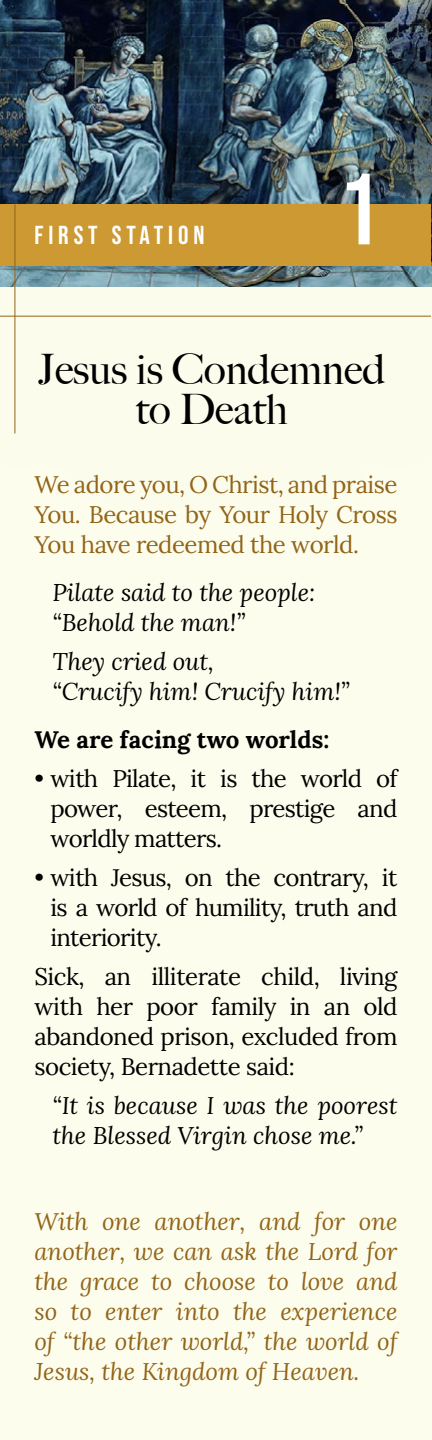
<style>
.page{position:relative;width:432px;height:1440px;background:#fcfded}
.page>*{position:absolute;margin:0;border:0;box-sizing:border-box;transform-origin:0 0}
.t1{font:700 101px "Bebas Neue Pro";color:#fff}
.t2{font:500 42px/40px "Big Caslon";color:#000;text-align:center}
.t3{font:700 26px "Bebas Neue Pro";letter-spacing:.19em;color:#fff}
.t4{font:24px/30px "Lora";letter-spacing:-.03em;color:#000;text-align:justify}
.t5{font:italic 24px/30px "Lora";color:#926418;text-align:justify}
.t6{font:italic 24px/30px "Lora";color:#000}
.t7{font:24px/30px "Lora";letter-spacing:-.02em;color:#926418;text-align:justify}
.t8{font:700 24px "Lora";color:#000}
</style>
<div class="page">
<img style="left:0;top:0;width:432px;height:287px">
<div style="left:0;top:204px;width:431px;height:62px;background:#c93"></div>
<hr style="left:0;top:316px;width:431px;height:1px;background:#926418">
<hr style="left:14px;top:204px;width:1px;height:229px;background:#926418">
<p class="t3" style="left:34px;top:220px;width:172px">FIRST STATION</p>
<h1 class="t1" style="left:345px;top:152px;width:31px">1</h1>
<h2 class="t2" style="left:38px;top:348px;width:349px">Jesus is Condemned to Death</h2>
<p class="t7" style="left:34px;top:468px;width:365px">We adore you, O Christ, and praise You. Because by Your Holy Cross You have redeemed the world.</p>
<p class="t6" style="left:52px;top:577px;width:264px">Pilate said to the people: “Behold the man!”</p>
<p class="t6" style="left:52px;top:646px;width:299px">They cried out,<br>“Crucify him! Crucify him!”</p>
<p class="t8" style="left:34px;top:719px;width:296px">We are facing two worlds:</p>
<p class="t4" style="left:50px;top:762px;width:349px;text-indent:-16px">• with Pilate, it is the world of power, esteem, prestige and worldly matters.</p>
<p class="t4" style="left:50px;top:861px;width:349px;text-indent:-16px">• with Jesus, on the contrary, it is a world of humility, truth and interiority.</p>
<p class="t4" style="left:34px;top:960px;width:365px">Sick, an illiterate child, living with her poor family in an old abandoned prison, excluded from society, Bernadette said:</p>
<p class="t6" style="left:52px;top:1090px;width:346px">“It is because I was the poorest the Blessed Virgin chose me.”</p>
<p class="t5" style="left:34px;top:1206px;width:365px">With one another, and for one another, we can ask the Lord for the grace to choose to love and so to enter into the experience of “the other world,” the world of Jesus, the Kingdom of Heaven.</p>
</div>
